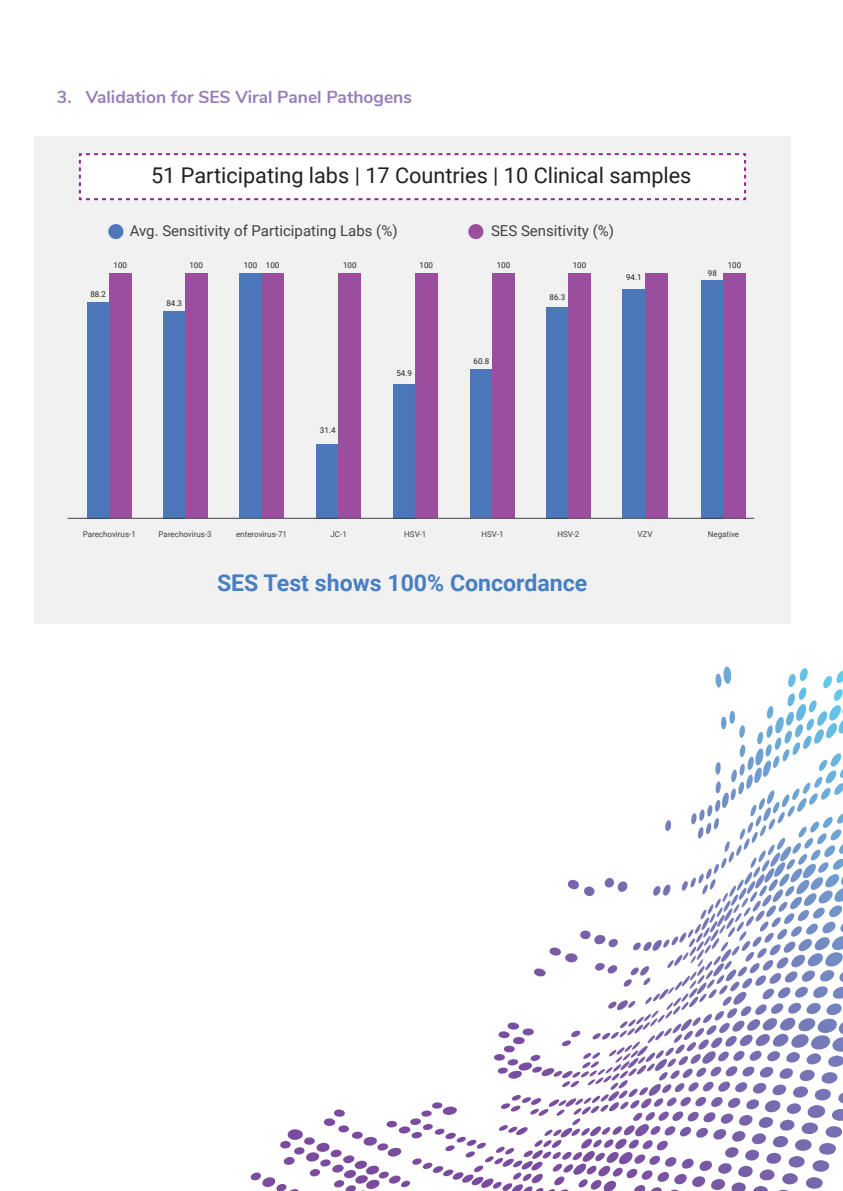
<style>
.page{position:relative;width:843px;height:1191px;background:#fff}
.page>*{position:absolute;margin:0;border:0;box-sizing:border-box;transform-origin:0 0}
.t1{font:700 23.2px "Roboto";color:#477fc1}
.t2{font:21.6px "Roboto";color:#231f20}
.t3{font:700 17.4px "Nunito";color:#967eb8}
.t4{font:15px "Roboto";color:#414042}
.t5{font:8px "Roboto";color:#414042}
.t6{font:8px "Roboto";color:#231f20}
.s1{color:#4d77bb}
.s2{color:#9b4d9e}
</style>
<div class="page">
<svg style="left:250px;top:667px;width:593px;height:524px"></svg>
<div style="left:34px;top:136px;width:756px;height:488px;background:#f1f1f2"></div>
<div style="left:87px;top:302px;width:22px;height:216px;background:#4d77bb"></div>
<div style="left:109px;top:273px;width:22px;height:245px;background:#9b4d9e"></div>
<div style="left:163px;top:311px;width:22px;height:207px;background:#4d77bb"></div>
<div style="left:185px;top:273px;width:22px;height:245px;background:#9b4d9e"></div>
<div style="left:239px;top:273px;width:22px;height:245px;background:#4d77bb"></div>
<div style="left:261px;top:273px;width:22px;height:245px;background:#9b4d9e"></div>
<div style="left:316px;top:444px;width:22px;height:74px;background:#4d77bb"></div>
<div style="left:338px;top:273px;width:23px;height:245px;background:#9b4d9e"></div>
<div style="left:393px;top:384px;width:22px;height:134px;background:#4d77bb"></div>
<div style="left:415px;top:273px;width:22px;height:245px;background:#9b4d9e"></div>
<div style="left:470px;top:369px;width:22px;height:149px;background:#4d77bb"></div>
<div style="left:492px;top:273px;width:22px;height:245px;background:#9b4d9e"></div>
<div style="left:546px;top:307px;width:22px;height:211px;background:#4d77bb"></div>
<div style="left:568px;top:273px;width:22px;height:245px;background:#9b4d9e"></div>
<div style="left:622px;top:289px;width:22px;height:229px;background:#4d77bb"></div>
<div style="left:644px;top:273px;width:23px;height:245px;background:#9b4d9e"></div>
<div style="left:701px;top:280px;width:22px;height:238px;background:#4d77bb"></div>
<div style="left:723px;top:273px;width:22px;height:245px;background:#9b4d9e"></div>
<hr style="left:68px;top:518px;width:686px;height:1px;background:#414042">
<svg style="left:78px;top:153px;width:669px;height:48px"></svg>
<h3 class="t3" style="left:57px;top:84px;width:356px">3. Validation for SES Viral Panel Pathogens</h3>
<h2 class="t2" style="left:151px;top:160px;width:541px">51 Participating labs | 17 Countries | 10 Clinical samples</h2>
<h3 class="t4" style="left:108px;top:220px;width:291px"><span class="s1">■</span> Avg. Sensitivity of Participating Labs (%)</h3>
<h3 class="t4" style="left:468px;top:220px;width:147px"><span class="s2">■</span> SES Sensitivity (%)</h3>
<p class="t6" style="left:114px;top:259px;width:15px">100</p>
<p class="t6" style="left:189px;top:259px;width:15px">100</p>
<p class="t6" style="left:244px;top:259px;width:15px">100</p>
<p class="t6" style="left:266px;top:259px;width:15px">100</p>
<p class="t6" style="left:343px;top:259px;width:15px">100</p>
<p class="t6" style="left:419px;top:259px;width:15px">100</p>
<p class="t6" style="left:496px;top:259px;width:15px">100</p>
<p class="t6" style="left:572px;top:259px;width:15px">100</p>
<p class="t6" style="left:727px;top:259px;width:15px">100</p>
<p class="t6" style="left:707px;top:268px;width:10px">98</p>
<p class="t6" style="left:626px;top:271px;width:17px">94.1</p>
<p class="t6" style="left:90px;top:289px;width:17px">88.2</p>
<p class="t6" style="left:166px;top:297px;width:17px">84.3</p>
<p class="t6" style="left:320px;top:425px;width:17px">31.4</p>
<p class="t6" style="left:396px;top:368px;width:17px">54.9</p>
<p class="t6" style="left:473px;top:355px;width:17px">60.8</p>
<p class="t6" style="left:549px;top:292px;width:17px">86.3</p>
<p class="t5" style="left:83px;top:528px;width:55px">Parechovirus-1</p>
<p class="t5" style="left:159px;top:528px;width:55px">Parechovirus-3</p>
<p class="t5" style="left:236px;top:528px;width:52px">enterovirus-71</p>
<p class="t5" style="left:330px;top:528px;width:18px">JC-1</p>
<p class="t5" style="left:404px;top:528px;width:24px">HSV-1</p>
<p class="t5" style="left:481px;top:528px;width:24px">HSV-1</p>
<p class="t5" style="left:557px;top:528px;width:24px">HSV-2</p>
<p class="t5" style="left:637px;top:528px;width:16px">VZV</p>
<p class="t5" style="left:707px;top:528px;width:33px">Negative</p>
<h1 class="t1" style="left:217px;top:567px;width:372px">SES Test shows 100% Concordance</h1>
</div>
